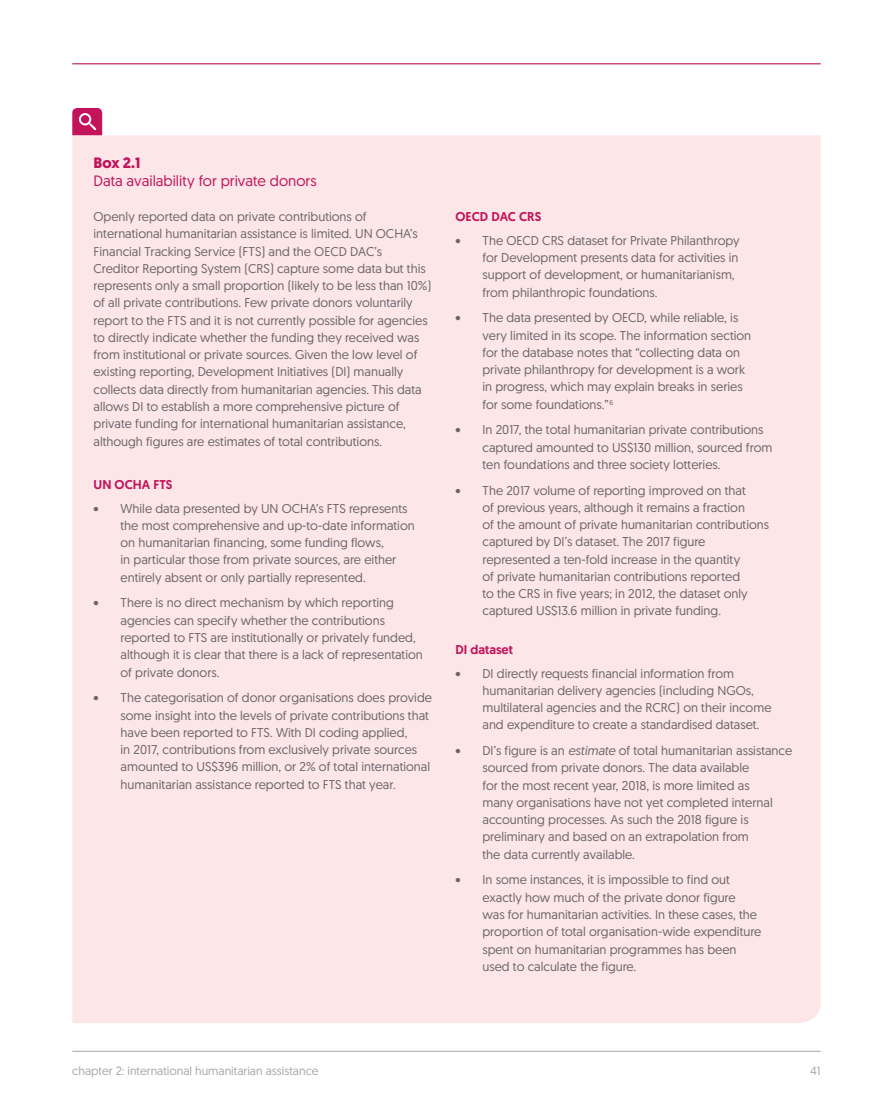
<style>
.page{position:relative;width:893px;height:1106px;background:#fff}
.page>*{position:absolute;margin:0;border:0;box-sizing:border-box;transform-origin:0 0}
.t1{font:15px "Geomanist";color:#c2135b}
.t2{font:700 15px "Geomanist";color:#c2135b}
.t3{font:12.75px/17.2px "Geomanist";color:#6b656a}
.t4{font:500 12.75px "Geomanist";color:#c2135b}
.t5{font:12px "Geomanist";color:#aaa6ab}
.s1{font-style:italic}
</style>
<div class="page">
<hr style="left:72px;top:1051px;width:749px;height:1px;background:#aaa6ab">
<hr style="left:72px;top:63px;width:749px;height:1px;background:#c2135b">
<div style="left:72px;top:135px;width:749px;height:888px;background:#fce6e8"></div>
<svg style="left:72px;top:107px;width:31px;height:29px"></svg>
<p class="t2" style="left:94px;top:153px;width:48px">Box 2.1</p>
<p class="t1" style="left:94px;top:171px;width:225px">Data availability for private donors</p>
<p class="t3" style="left:94px;top:208px;width:339px">Openly reported data on private contributions of international humanitarian assistance is limited. UN OCHA’s Financial Tracking Service (FTS) and the OECD DAC’s<br>Creditor Reporting System (CRS) capture some data but this represents only a small proportion (likely to be less than 10%) of all private contributions. Few private donors voluntarily report to the FTS and it is not currently possible for agencies to directly indicate whether the funding they received was from institutional or private sources. Given the low level of existing reporting, Development Initiatives (DI) manually collects data directly from humanitarian agencies. This data allows DI to establish a more comprehensive picture of private funding for international humanitarian assistance, although figures are estimates of total contributions.</p>
<p class="t4" style="left:94px;top:476px;width:80px">UN OCHA FTS</p>
<p class="t3" style="left:121px;top:499px;width:296px;text-indent:-27px">• While data presented by UN OCHA’s FTS represents the most comprehensive and up-to-date information on humanitarian financing, some funding flows,<br>in particular those from private sources, are either entirely absent or only partially represented.</p>
<p class="t3" style="left:121px;top:594px;width:304px;text-indent:-27px">• There is no direct mechanism by which reporting agencies can specify whether the contributions reported to FTS are institutionally or privately funded, although it is clear that there is a lack of representation of private donors.</p>
<p class="t3" style="left:121px;top:688px;width:313px;text-indent:-27px">• The categorisation of donor organisations does provide some insight into the levels of private contributions that have been reported to FTS. With DI coding applied,<br>in 2017, contributions from exclusively private sources amounted to US$396 million, or 2% of total international humanitarian assistance reported to FTS that year.</p>
<p class="t4" style="left:455px;top:208px;width:87px">OECD DAC CRS</p>
<p class="t3" style="left:482px;top:231px;width:259px;text-indent:-27px">• The OECD CRS dataset for Private Philanthropy for Development presents data for activities in support of development, or humanitarianism, from philanthropic foundations.</p>
<p class="t3" style="left:482px;top:309px;width:270px;text-indent:-27px">• The data presented by OECD, while reliable, is very limited in its scope. The information section for the database notes that “collecting data on private philanthropy for development is a work in progress, which may explain breaks in series for some foundations.”<sup>6</sup></p>
<p class="t3" style="left:482px;top:421px;width:291px;text-indent:-27px">• In 2017, the total humanitarian private contributions captured amounted to US$130 million, sourced from ten foundations and three society lotteries.</p>
<p class="t3" style="left:482px;top:481px;width:288px;text-indent:-27px">• The 2017 volume of reporting improved on that<br>of previous years, although it remains a fraction<br>of the amount of private humanitarian contributions captured by DI’s dataset. The 2017 figure represented a ten-fold increase in the quantity<br>of private humanitarian contributions reported<br>to the CRS in five years; in 2012, the dataset only captured US$13.6 million in private funding.</p>
<p class="t4" style="left:455px;top:641px;width:59px">DI dataset</p>
<p class="t3" style="left:482px;top:664px;width:291px;text-indent:-27px">• DI directly requests financial information from humanitarian delivery agencies (including NGOs, multilateral agencies and the RCRC) on their income and expenditure to create a standardised dataset.</p>
<p class="t3" style="left:482px;top:741px;width:311px;text-indent:-27px">• DI’s figure is an <span class="s1">estimate</span> of total humanitarian assistance sourced from private donors. The data available<br>for the most recent year, 2018, is more limited as<br>many organisations have not yet completed internal accounting processes. As such the 2018 figure is preliminary and based on an extrapolation from<br>the data currently available.</p>
<p class="t3" style="left:482px;top:871px;width:280px;text-indent:-27px">• In some instances, it is impossible to find out exactly how much of the private donor figure<br>was for humanitarian activities. In these cases, the proportion of total organisation-wide expenditure spent on humanitarian programmes has been used to calculate the figure.</p>
<p class="t5" style="left:72px;top:1063px;width:248px">chapter 2: international humanitarian assistance</p>
<p class="t5" style="left:810px;top:1063px;width:12px">41</p>
</div>
